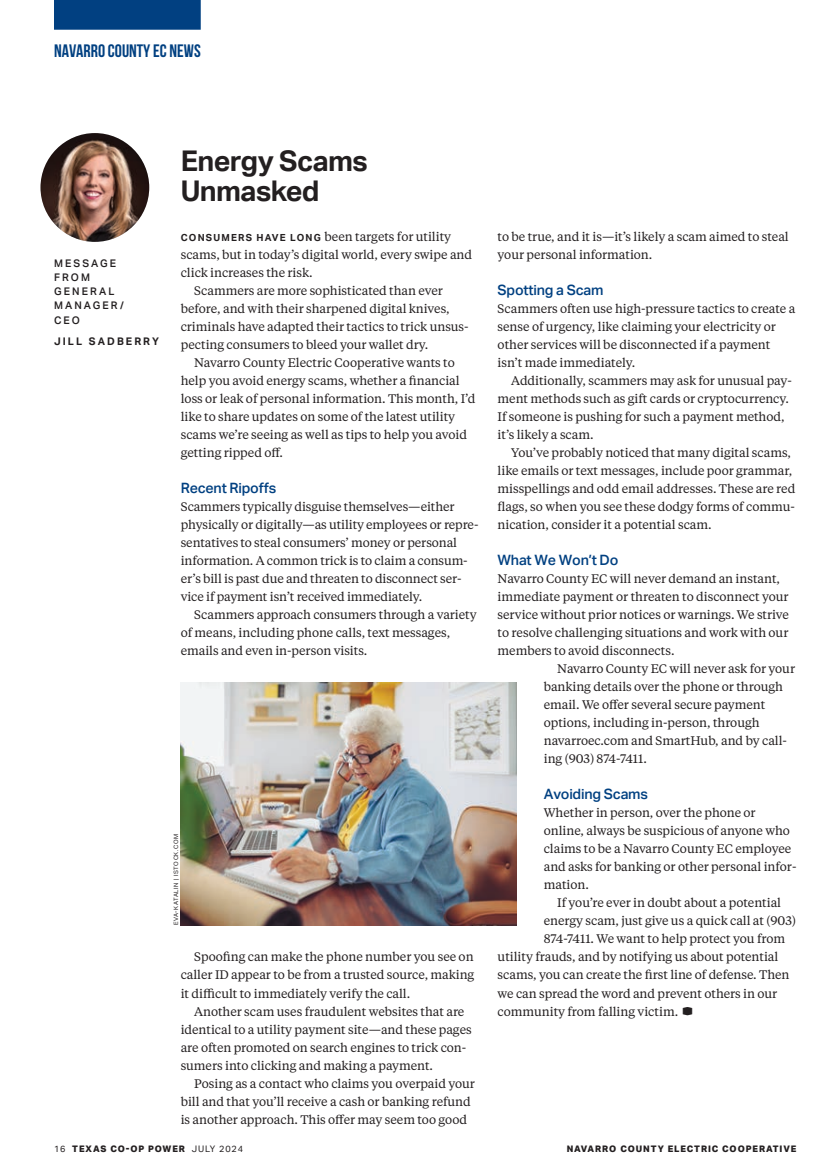
<style>
.page{position:relative;width:837px;height:1175px;background:#fff}
.page>*{position:absolute;margin:0;border:0;box-sizing:border-box;transform-origin:0 0}
.t1{font:700 28.5px/29.2px "Aktiv Grotesk";letter-spacing:-.02em;color:#231f20}
.t2{font:700 18px "Bebas Neue";color:#014081}
.t3{font:500 14.25px "Aktiv Grotesk";letter-spacing:-.015em;color:#014081}
.t4{font:12.3px/18px "Tiempos Text";letter-spacing:-.005em;color:#231f20}
.t5{font:500 10.5px/14.2px "Aktiv Grotesk";letter-spacing:.2em;color:#231f20}
.t6{font:700 10.5px "Aktiv Grotesk";letter-spacing:.2em;color:#231f20}
.t7{font:800 9px "Aktiv Grotesk";letter-spacing:.1em;color:#231f20}
.t8{font:6px "Aktiv Grotesk";letter-spacing:.1em;color:#231f20}
.s1{font-family:"Aktiv Grotesk";font-weight:700;font-size:9.75px}
.s2{font-family:"TCP Logo Font";font-size:13.8px}
.s3{font-weight:400}
</style>
<div class="page">
<div style="left:54px;top:0;width:147px;height:30px;background:#014081"></div>
<img style="left:41px;top:133px;width:108px;height:109px;border-radius:54px">
<img style="left:181px;top:682px;width:336px;height:243px">
<h2 class="t2" style="left:54px;top:41px;width:148px">NAVARRO COUNTY EC NEWS</h2>
<p class="t5" style="left:54px;top:256px;width:71px">MESSAGE<br>FROM<br>GENERAL<br>MANAGER/<br>CEO</p>
<p class="t6" style="left:54px;top:335px;width:107px">JILL SADBERRY</p>
<h1 class="t1" style="left:181px;top:147px;width:189px">Energy Scams<br>Unmasked</h1>
<p class="t4" style="left:181px;top:227px;width:272px"><span class="s1">CONSUMERS HAVE LONG</span> been targets for utility</p>
<p class="t4" style="left:181px;top:245px;width:293px">scams, but in today’s digital world, every swipe and</p>
<p class="t4" style="left:181px;top:263px;width:133px">click increases the risk.</p>
<p class="t4" style="left:194px;top:281px;width:250px">Scammers are more sophisticated than ever</p>
<p class="t4" style="left:181px;top:299px;width:271px">before, and with their sharpened digital knives,</p>
<p class="t4" style="left:181px;top:317px;width:289px">criminals have adapted their tactics to trick unsus-</p>
<p class="t4" style="left:181px;top:335px;width:249px">pecting consumers to bleed your wallet dry.</p>
<p class="t4" style="left:194px;top:353px;width:262px">Navarro County Electric Cooperative wants to</p>
<p class="t4" style="left:181px;top:371px;width:281px">help you avoid energy scams, whether a financial</p>
<p class="t4" style="left:181px;top:389px;width:296px">loss or leak of personal information. This month, I’d</p>
<p class="t4" style="left:181px;top:407px;width:276px">like to share updates on some of the latest utility</p>
<p class="t4" style="left:181px;top:425px;width:288px">scams we’re seeing as well as tips to help you avoid</p>
<p class="t4" style="left:181px;top:443px;width:104px">getting ripped off.</p>
<p class="t3" style="left:181px;top:480px;width:97px">Recent Ripoffs</p>
<p class="t4" style="left:181px;top:497px;width:299px">Scammers typically disguise themselves—either physically or digitally—as utility employees or repre&shy;sentatives to steal consumers’ money or personal information. A common trick is to claim a consum&shy;er’s bill is past due and threaten to disconnect ser&shy;vice if payment isn’t received immediately.</p>
<p class="t4" style="left:181px;top:605px;width:298px;text-indent:14px">Scammers approach consumers through a variety of means, including phone calls, text messages, emails and even in-person visits.</p>
<p class="t8" style="left:173px;top:925px;width:93px;rotate:-90deg">EVA-KATALIN | ISTOCK.COM</p>
<p class="t4" style="left:181px;top:947px;width:295px;text-align:justify;text-indent:14px">Spoofing can make the phone number you see on caller ID appear to be from a trusted source, making it difficult to immediately verify the call.</p>
<p class="t4" style="left:181px;top:1001px;width:293px;text-indent:14px">Another scam uses fraudulent websites that are identical to a utility payment site—and these pages are often promoted on search engines to trick con&shy;sumers into clicking and making a payment.</p>
<p class="t4" style="left:181px;top:1073px;width:296px;text-indent:14px">Posing as a contact who claims you overpaid your bill and that you’ll receive a cash or banking refund is another approach. This offer may seem too good</p>
<p class="t4" style="left:498px;top:227px;width:293px">to be true, and it is—it’s likely a scam aimed to steal your personal information.</p>
<p class="t3" style="left:498px;top:282px;width:107px">Spotting a Scam</p>
<p class="t4" style="left:498px;top:299px;width:299px">Scammers often use high-pressure tactics to create a sense of urgency, like claiming your electricity or other services will be disconnected if a payment isn’t made immediately.</p>
<p class="t4" style="left:498px;top:371px;width:296px;text-indent:14px">Additionally, scammers may ask for unusual pay&shy;ment methods such as gift cards or cryptocurrency.<br>If someone is pushing for such a payment method, it’s likely a scam.</p>
<p class="t4" style="left:498px;top:443px;width:299px;text-indent:14px">You’ve probably noticed that many digital scams, like emails or text messages, include poor grammar, misspellings and odd email addresses. These are red flags, so when you see these dodgy forms of commu&shy;nication, consider it a potential scam.</p>
<p class="t3" style="left:498px;top:552px;width:122px">What We Won’t Do</p>
<p class="t4" style="left:498px;top:569px;width:284px">Navarro County EC will never demand an instant,</p>
<p class="t4" style="left:498px;top:587px;width:293px">immediate payment or threaten to disconnect your</p>
<p class="t4" style="left:498px;top:605px;width:293px">service without prior notices or warnings. We strive</p>
<p class="t4" style="left:498px;top:623px;width:292px">to resolve challenging situations and work with our</p>
<p class="t4" style="left:498px;top:641px;width:178px">members to avoid disconnects.</p>
<p class="t4" style="left:557px;top:659px;width:239px">Navarro County EC will never ask for your</p>
<p class="t4" style="left:544px;top:677px;width:241px">banking details over the phone or through</p>
<p class="t4" style="left:544px;top:695px;width:223px">email. We offer several secure payment</p>
<p class="t4" style="left:544px;top:713px;width:217px">options, including in-person, through</p>
<p class="t4" style="left:544px;top:731px;width:245px">navarroec.com and SmartHub, and by call-</p>
<p class="t4" style="left:544px;top:749px;width:105px">ing (903) 874-7411.</p>
<p class="t3" style="left:544px;top:786px;width:106px">Avoiding Scams</p>
<p class="t4" style="left:544px;top:803px;width:254px">Whether in person, over the phone or online, always be suspicious of anyone who claims to be a Navarro County EC employee and asks for banking or other personal infor&shy;mation.</p>
<p class="t4" style="left:557px;top:893px;width:225px">If you’re ever in doubt about a potential</p>
<p class="t4" style="left:544px;top:911px;width:254px">energy scam, just give us a quick call at (903)</p>
<p class="t4" style="left:544px;top:929px;width:243px">874-7411. We want to help protect you from</p>
<p class="t4" style="left:498px;top:947px;width:282px">utility frauds, and by notifying us about potential</p>
<p class="t4" style="left:498px;top:965px;width:293px">scams, you can create the first line of defense. Then</p>
<p class="t4" style="left:498px;top:983px;width:281px">we can spread the word and prevent others in our</p>
<p class="t4" style="left:498px;top:1001px;width:198px">community from falling victim. <span class="s2">D</span></p>
<p class="t7" style="left:54px;top:1143px;width:191px"><span class="s3">16</span> TEXAS CO-OP POWER <span class="s3">JULY 2024</span></p>
<p class="t7" style="left:567px;top:1143px;width:231px">NAVARRO COUNTY ELECTRIC COOPERATIVE</p>
</div>
